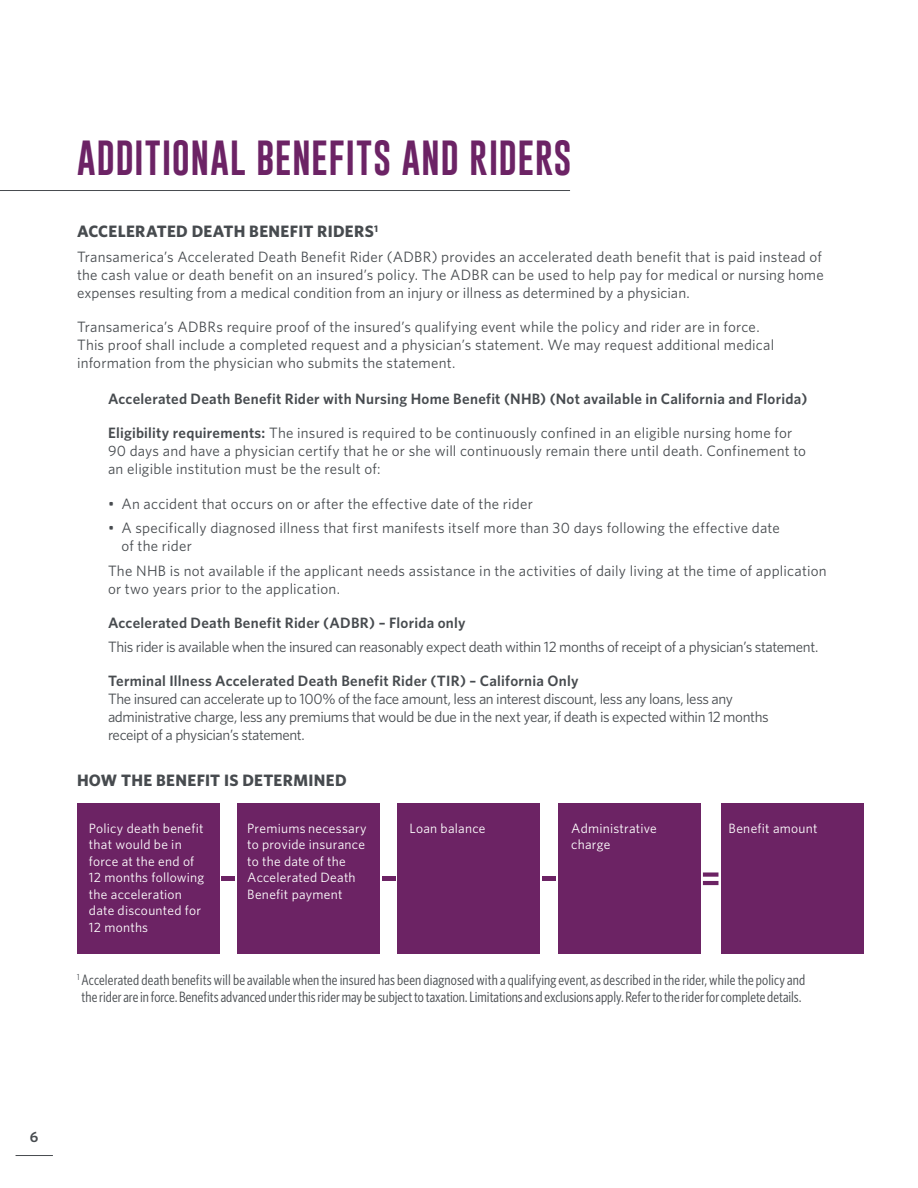
<style>
.page{position:relative;width:918px;height:1188px;background:#fff}
.page>*{position:absolute;margin:0;border:0;box-sizing:border-box;transform-origin:0 0}
.t1{font:36px "Gobold";letter-spacing:.02em;color:#6c2365}
.t2{font:700 16.5px "Whitney";letter-spacing:.02em;color:#474b4f}
.t3{font:15px/18px "Whitney";letter-spacing:.01em;color:#474b4f}
.t4{font:15px/16.5px "Whitney Condensed";letter-spacing:.005em;color:#474b4f;text-align:center}
.t5{font:15px/18px "Whitney";letter-spacing:-.025em;color:#474b4f}
.t6{font:600 15px "Whitney";letter-spacing:.015em;color:#474b4f}
.t7{font:15px "Whitney";letter-spacing:-.03em;color:#474b4f}
.t8{font:13.5px/16.5px "Whitney";letter-spacing:.015em;color:#fff}
.s1{font-weight:600}
</style>
<div class="page">
<hr style="left:16px;top:1155px;width:37px;height:1px;background:#474b4f">
<hr style="left:0;top:190px;width:570px;height:1px;background:#474b4f">
<div style="left:77px;top:803px;width:142px;height:150px;background:#6c2364"></div>
<div style="left:237px;top:803px;width:142px;height:150px;background:#6c2364"></div>
<div style="left:398px;top:803px;width:142px;height:150px;background:#6c2364"></div>
<div style="left:558px;top:803px;width:142px;height:150px;background:#6c2364"></div>
<div style="left:721px;top:803px;width:142px;height:150px;background:#6c2364"></div>
<div style="left:222px;top:876px;width:13px;height:5px;background:#6c2364"></div>
<div style="left:382px;top:876px;width:13px;height:5px;background:#6c2364"></div>
<div style="left:542px;top:876px;width:13px;height:5px;background:#6c2364"></div>
<div style="left:703px;top:872px;width:15px;height:5px;background:#6c2364"></div>
<hr style="left:703px;top:881px;width:15px;height:4px;background:#6c2364">
<h1 class="t1" style="left:77px;top:135px;width:496px">ADDITIONAL BENEFITS AND RIDERS</h1>
<p class="t2" style="left:77px;top:221px;width:303px">ACCELERATED DEATH BENEFIT RIDERS<sup>1</sup></p>
<p class="t3" style="left:77px;top:248px;width:748px;text-align:justify">Transamerica’s Accelerated Death Benefit Rider (ADBR) provides an accelerated death benefit that is paid instead of the cash value or death benefit on an insured’s policy. The ADBR can be used to help pay for medical or nursing home expenses resulting from a medical condition from an injury or illness as determined by a physician.</p>
<p class="t3" style="left:77px;top:318px;width:699px">Transamerica’s ADBRs require proof of the insured’s qualifying event while the policy and rider are in force.<br>This proof shall include a completed request and a physician’s statement. We may request additional medical information from the physician who submits the statement.</p>
<p class="t6" style="left:108px;top:389px;width:701px">Accelerated Death Benefit Rider with Nursing Home Benefit (NHB) (Not available in California and Florida)</p>
<p class="t3" style="left:108px;top:424px;width:700px"><span class="s1">Eligibility requirements:</span> The insured is required to be continuously confined in an eligible nursing home for<br>90 days and have a physician certify that he or she will continuously remain there until death. Confinement to an eligible institution must be the result of:</p>
<p class="t3" style="left:108px;top:494px;width:426px">• An accident that occurs on or after the effective date of the rider</p>
<p class="t3" style="left:122px;top:519px;width:660px;text-indent:-14px">• A specifically diagnosed illness that first manifests itself more than 30 days following the effective date of the rider</p>
<p class="t3" style="left:108px;top:561px;width:720px">The NHB is not available if the applicant needs assistance in the activities of daily living at the time of application or two years prior to the application.</p>
<p class="t6" style="left:108px;top:613px;width:359px">Accelerated Death Benefit Rider (ADBR) – Florida only</p>
<p class="t7" style="left:108px;top:637px;width:712px">This rider is available when the insured can reasonably expect death within 12 months of receipt of a physician’s statement.</p>
<p class="t6" style="left:108px;top:671px;width:472px">Terminal Illness Accelerated Death Benefit Rider (TIR) – California Only</p>
<p class="t5" style="left:108px;top:690px;width:662px">The insured can accelerate up to 100% of the face amount, less an interest discount, less any loans, less any administrative charge, less any premiums that would be due in the next year, if death is expected within 12 months receipt of a physician’s statement.</p>
<p class="t2" style="left:77px;top:770px;width:271px">HOW THE BENEFIT IS DETERMINED</p>
<p class="t8" style="left:89px;top:819px;width:117px">Policy death benefit that would be in force at the end of<br>12 months following the acceleration date discounted for<br>12 months</p>
<p class="t8" style="left:247px;top:819px;width:121px">Premiums necessary to provide insurance to the date of the<br>Accelerated Death<br>Benefit payment</p>
<p class="t8" style="left:410px;top:819px;width:77px">Loan balance</p>
<p class="t8" style="left:571px;top:819px;width:87px">Administrative charge</p>
<p class="t8" style="left:729px;top:819px;width:91px">Benefit amount</p>
<p class="t4" style="left:77px;top:971px;width:730px"><sup>1</sup> Accelerated death benefits will be available when the insured has been diagnosed with a qualifying event, as described in the rider, while the policy and the rider are in force. Benefits advanced under this rider may be subject to taxation. Limitations and exclusions apply. Refer to the rider for complete details.</p>
<p class="t6" style="left:30px;top:1126px;width:10px">6</p>
</div>
